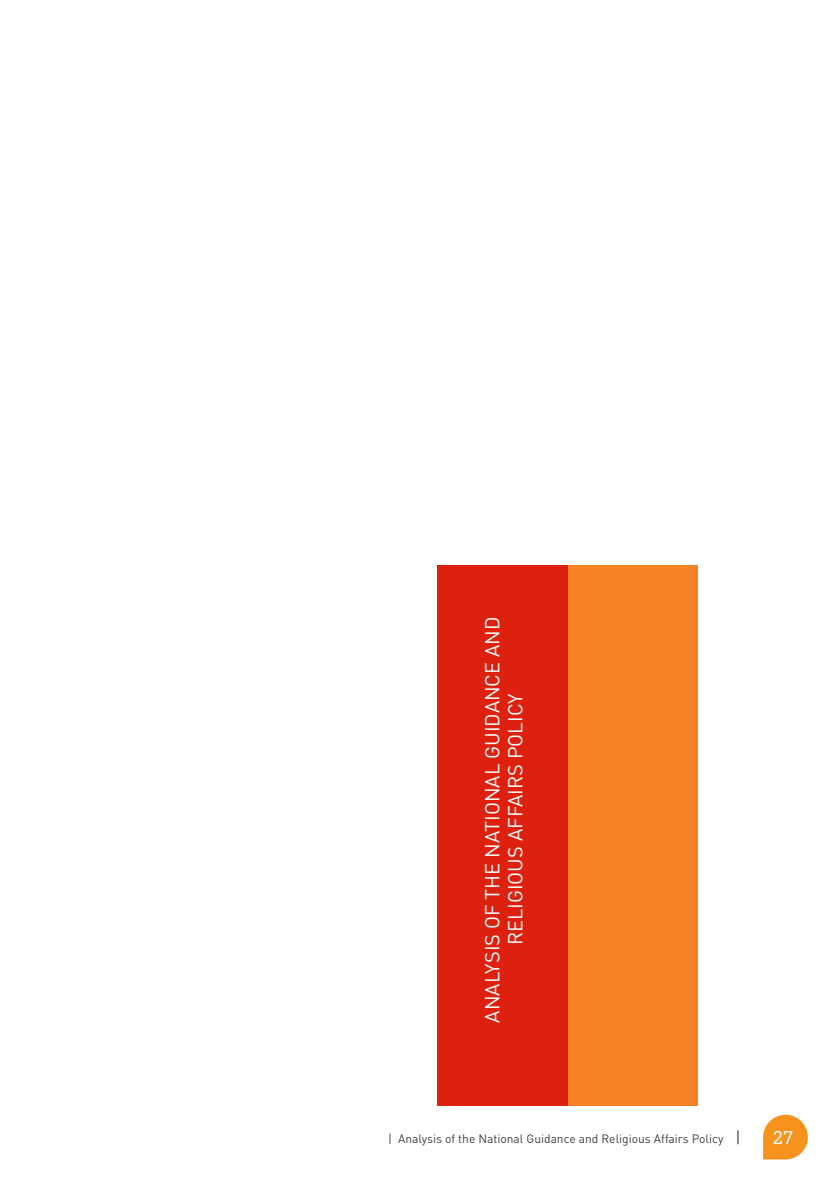
<style>
.page{position:relative;width:840px;height:1191px;background:#fff}
.page>*{position:absolute;margin:0;border:0;box-sizing:border-box;transform-origin:0 0}
.t1{font:20px/23px "DIN Pro";color:#fff;text-align:center}
.t2{font:18px "AG Gloria C";color:#fff}
.t3{font:12px "DIN Pro";color:#3e3e3c}
.s1{font-size:16px}
</style>
<div class="page">
<svg style="left:763px;top:1114px;width:44px;height:45px;background:#f8a441"></svg>
<div style="left:566px;top:566px;width:131px;height:540px;background:#f58224"></div>
<div style="left:437px;top:566px;width:130px;height:540px;background:#de210f"></div>
<p class="t1" style="left:479px;top:1022px;width:407px;rotate:-90deg">ANALYSIS OF THE NATIONAL GUIDANCE AND<br>RELIGIOUS AFFAIRS POLICY</p>
<p class="t3" style="left:388px;top:1130px;width:354px">| Analysis of the National Guidance and Religious Affairs Policy <span class="s1">|</span></p>
<h2 class="t2" style="left:772px;top:1127px;width:22px">27</h2>
</div>
